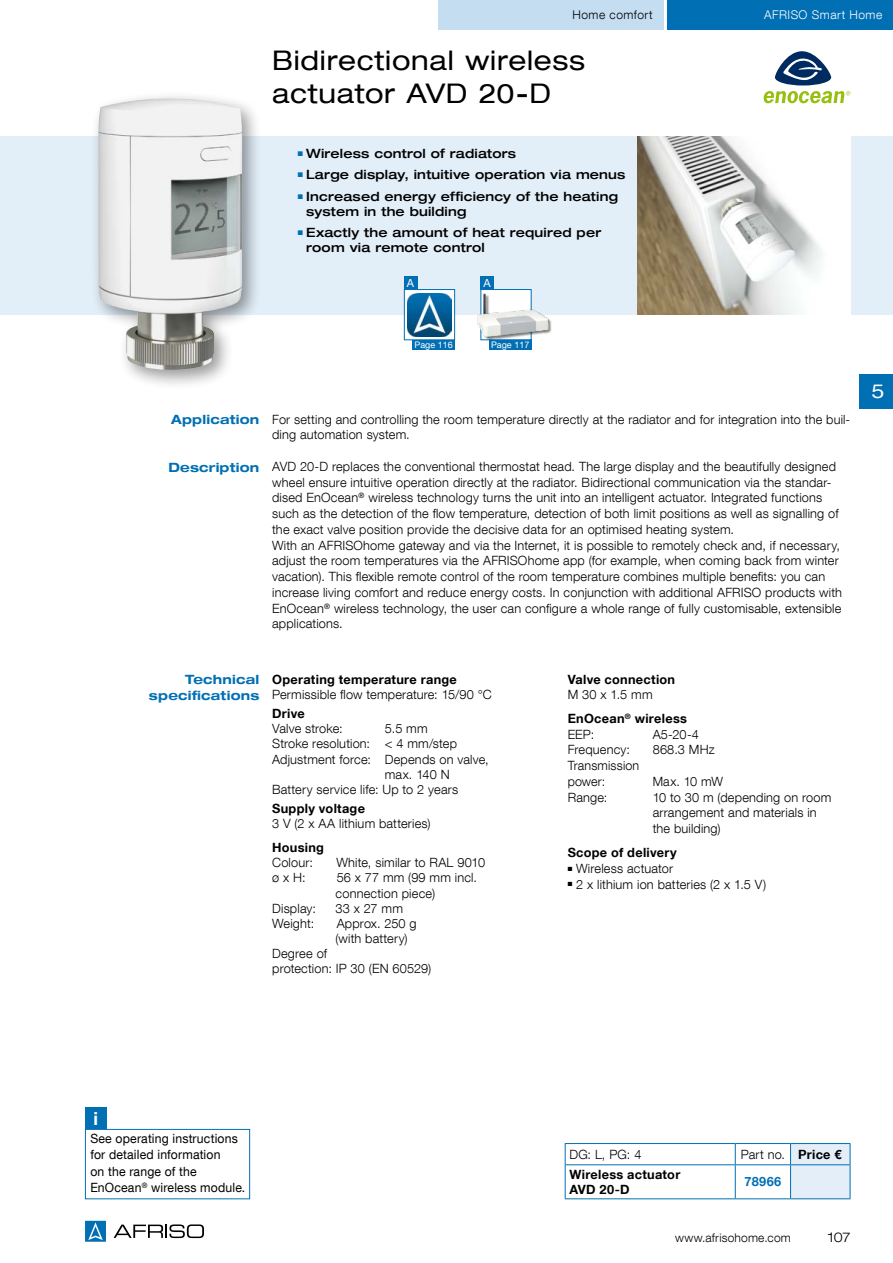
<style>
.page{position:relative;width:893px;height:1263px;background:#fff}
.page>*{position:absolute;margin:0;border:0;box-sizing:border-box;transform-origin:0 0}
.t1{font:expanded 27px/33px "Helvetica Neue LT Com";letter-spacing:.025em;color:#000}
.t2{font:expanded 19.5px "Helvetica Neue LT Com";color:#fff}
.t3{font:700 18px "Helvetica Neue LT Com";color:#fff}
.t4{font:300 expanded 13.5px "Helvetica Neue LT Com";color:#000}
.t5{font:300 12.75px/15.8px "Helvetica Neue LT Com";letter-spacing:.015em;color:#000}
.t6{font:500 expanded 12.75px/15px "Helvetica Neue LT Com";letter-spacing:.015em;color:#000}
.t7{font:700 12.75px/14.2px "Helvetica Neue LT Com";letter-spacing:.02em;color:#000}
.t8{font:12.75px/16.5px "Helvetica Neue LT Com";letter-spacing:.015em;color:#000;scale:.96 1}
.t9{font:700 expanded 12.75px/16.5px "Helvetica Neue LT Com";letter-spacing:.015em;color:#006fb4;text-align:right}
.t10{font:700 12.75px "Helvetica Neue LT Com";letter-spacing:.035em;color:#006fb4}
.t11{font:300 12px "Helvetica Neue LT Com";letter-spacing:.025em;color:#000}
.t12{font:300 12px "Helvetica Neue LT Com";letter-spacing:.04em;color:#fff}
.t13{font:11.1px "Helvetica Neue LT Com";color:#fff}
.t14{font:9px "Helvetica Neue LT Com";color:#fff}
.s1{font-weight:300}
.s2{font-weight:700}
</style>
<div class="page">
<div style="left:0;top:136px;width:893px;height:179px;background:#e2eef8"></div>
<div style="left:668px;top:0;width:225px;height:30px;background:#006fb4"></div>
<div style="left:438px;top:0;width:225px;height:30px;background:#c4ddf1"></div>
<svg style="left:114px;top:1224px;width:90px;height:14px"></svg>
<svg style="left:85px;top:1221px;width:21px;height:21px"></svg>
<hr style="left:565px;top:1143px;width:170px;height:1px;background:#006fb4">
<svg style="left:565px;top:1144px;width:1px;height:20px"></svg>
<hr style="left:735px;top:1143px;width:55px;height:1px;background:#006fb4">
<svg style="left:735px;top:1144px;width:1px;height:20px"></svg>
<svg style="left:790px;top:1143px;width:61px;height:56px;background:#d9e8f5"></svg>
<hr style="left:565px;top:1164px;width:170px;height:1px;background:#006fb4">
<hr style="left:565px;top:1165px;width:1px;height:33px;background:#006fb4">
<hr style="left:735px;top:1164px;width:55px;height:1px;background:#006fb4">
<hr style="left:735px;top:1165px;width:1px;height:33px;background:#006fb4">
<hr style="left:790px;top:1164px;width:60px;height:1px;background:#006fb4">
<hr style="left:790px;top:1165px;width:1px;height:33px;background:#006fb4">
<hr style="left:850px;top:1165px;width:1px;height:33px;background:#006fb4">
<hr style="left:565px;top:1198px;width:170px;height:1px;background:#006fb4">
<hr style="left:735px;top:1198px;width:55px;height:1px;background:#006fb4">
<hr style="left:790px;top:1198px;width:60px;height:1px;background:#006fb4">
<div style="left:85px;top:1129px;width:165px;height:70px;border:1px solid #006fb4"></div>
<div style="left:85px;top:1108px;width:21px;height:21px;background:#006fb4"></div>
<div style="left:90px;top:90px;width:172px;height:300px;background:#000;opacity:.4"></div>
<img style="left:98px;top:98px;width:144px;height:272px">
<div style="left:404px;top:276px;width:13px;height:14px;background:#006fb4"></div>
<div style="left:412px;top:340px;width:43px;height:10px;background:#006fb4"></div>
<div style="left:404px;top:289px;width:51px;height:51px;background:linear-gradient(to right,#fff,#fff)"></div>
<img style="left:408px;top:293px;width:43px;height:43px">
<div style="left:404px;top:289px;width:51px;height:51px;border:1px solid #006fb4"></div>
<svg style="left:764px;top:51px;width:86px;height:52px"></svg>
<img style="left:638px;top:136px;width:212px;height:179px">
<div style="left:480px;top:276px;width:14px;height:14px;background:#006fb4"></div>
<div style="left:489px;top:340px;width:42px;height:10px;background:#006fb4"></div>
<div style="left:479px;top:294px;width:73px;height:47px;background:#000;opacity:.5"></div>
<img style="left:477px;top:290px;width:74px;height:49px">
<div style="left:859px;top:374px;width:34px;height:34px;background:#006fb4"></div>
<p class="t11" style="left:572px;top:7px;width:82px">Home comfort</p>
<h1 class="t1" style="left:272px;top:43px;width:315px">Bidirectional wireless actuator AVD 20-D</h1>
<p class="t6" style="left:298px;top:145px;width:220px"><sup>■</sup> Wireless control of radiators</p>
<p class="t6" style="left:298px;top:167px;width:329px"><sup>■</sup> Large display, intuitive operation via menus</p>
<p class="t6" style="left:306px;top:188px;width:313px;text-indent:-9px"><sup>■</sup> Increased energy efficiency of the heating system in the building</p>
<p class="t6" style="left:306px;top:225px;width:297px;text-indent:-9px"><sup>■</sup> Exactly the amount of heat required per room via remote control</p>
<p class="t13" style="left:407px;top:276px;width:9px">A</p>
<p class="t13" style="left:483px;top:276px;width:9px">A</p>
<p class="t12" style="left:764px;top:7px;width:120px">AFRISO Smart Home</p>
<p class="t14" style="left:414px;top:339px;width:40px">Page 116</p>
<p class="t14" style="left:491px;top:339px;width:40px">Page 117</p>
<p class="t9" style="left:171px;top:410px;width:90px">Application</p>
<p class="t9" style="left:168px;top:458px;width:92px">Description</p>
<p class="t5" style="left:272px;top:411px;width:580px">For setting and controlling the room temperature directly at the radiator and for integration into the buil&shy;ding automation system.</p>
<p class="t5" style="left:272px;top:458px;width:571px">AVD 20-D replaces the conventional thermostat head. The large display and the beautifully designed wheel ensure intuitive operation directly at the radiator. Bidirectional communication via the standar&shy;dised EnOcean<sup>®</sup> wireless technology turns the unit into an intelligent actuator. Integrated functions such as the detection of the flow temperature, detection of both limit positions as well as signalling of the exact valve position provide the decisive data for an optimised heating system.<br>With an AFRISOhome gateway and via the Internet, it is possible to remotely check and, if necessary, adjust the room temperatures via the AFRISOhome app (for example, when coming back from winter vacation). This flexible remote control of the room temperature combines multiple benefits: you can increase living comfort and reduce energy costs. In conjunction with additional AFRISO products with EnOcean<sup>®</sup> wireless technology, the user can configure a whole range of fully customisable, extensible applications.</p>
<h2 class="t2" style="left:871px;top:379px;width:15px">5</h2>
<p class="t9" style="left:149px;top:670px;width:112px">Technical specifications</p>
<p class="t7" style="left:272px;top:671px;width:186px">Operating temperature range</p>
<p class="t5" style="left:272px;top:686px;width:221px">Permissible flow temperature: 15/90 °C</p>
<p class="t7" style="left:272px;top:706px;width:34px">Drive</p>
<p class="t5" style="left:272px;top:720px;width:72px">Valve stroke:</p>
<p class="t5" style="left:385px;top:720px;width:44px">5.5 mm</p>
<p class="t5" style="left:272px;top:736px;width:186px">Stroke resolution: &lt; 4 mm/step</p>
<p class="t5" style="left:272px;top:751px;width:218px">Adjustment force: Depends on valve,</p>
<p class="t5" style="left:385px;top:766px;width:66px">max. 140 N</p>
<p class="t5" style="left:272px;top:781px;width:188px">Battery service life: Up to 2 years</p>
<p class="t7" style="left:272px;top:801px;width:94px">Supply voltage</p>
<p class="t5" style="left:272px;top:816px;width:160px">3 V (2 x AA lithium batteries)</p>
<p class="t7" style="left:272px;top:840px;width:53px">Housing</p>
<p class="t5" style="left:272px;top:854px;width:42px">Colour:</p>
<p class="t5" style="left:336px;top:854px;width:150px">White, similar to RAL 9010</p>
<p class="t5" style="left:272px;top:870px;width:35px">ø x H:</p>
<p class="t5" style="left:336px;top:870px;width:143px;line-height:15.1px">56 x 77 mm (99 mm incl. connection piece)</p>
<p class="t5" style="left:272px;top:900px;width:45px">Display:</p>
<p class="t5" style="left:336px;top:900px;width:69px">33 x 27 mm</p>
<p class="t5" style="left:272px;top:915px;width:44px">Weight:</p>
<p class="t5" style="left:335px;top:915px;width:83px;line-height:15.1px">Approx. 250 g (with battery)</p>
<p class="t5" style="left:272px;top:946px;width:161px;line-height:15.1px">Degree of<br>protection: IP 30 (EN 60529)</p>
<h3 class="t3" style="left:93px;top:1107px;width:6px">i</h3>
<p class="t8" style="left:90px;top:1130px;width:163px">See operating instructions for detailed information<br>on the range of the<br>EnOcean<sup>®</sup> wireless module.</p>
<p class="t7" style="left:568px;top:671px;width:109px">Valve connection</p>
<p class="t7" style="left:568px;top:682px;width:121px;line-height:24.3px"><span class="s1">M 30 x 1.5 mm<br></span>EnOcean<sup>®</sup> wireless</p>
<p class="t5" style="left:568px;top:726px;width:28px">EEP:</p>
<p class="t5" style="left:653px;top:726px;width:48px">A5-20-4</p>
<p class="t5" style="left:568px;top:742px;width:64px">Frequency:</p>
<p class="t5" style="left:653px;top:742px;width:63px">868.3 MHz</p>
<p class="t5" style="left:568px;top:757px;width:73px">Transmission power:</p>
<p class="t5" style="left:653px;top:773px;width:72px">Max. 10 mW</p>
<p class="t5" style="left:568px;top:789px;width:41px">Range:</p>
<p class="t5" style="left:653px;top:789px;width:180px">10 to 30 m (depending on room arrangement and materials in the building)</p>
<p class="t7" style="left:568px;top:845px;width:110px">Scope of delivery</p>
<p class="t5" style="left:568px;top:860px;width:107px">■ Wireless actuator</p>
<p class="t5" style="left:568px;top:876px;width:200px">■ 2 x lithium ion batteries (2 x 1.5 V)</p>
<p class="t5" style="left:569px;top:1146px;width:73px">DG: L, PG: 4</p>
<p class="t5" style="left:741px;top:1146px;width:102px">Part no. <span class="s2">Price €</span></p>
<p class="t7" style="left:569px;top:1167px;width:112px">Wireless actuator<br>AVD 20-D</p>
<p class="t10" style="left:744px;top:1174px;width:38px">78966</p>
<p class="t11" style="left:675px;top:1230px;width:117px">www.afrisohome.com</p>
<p class="t4" style="left:828px;top:1228px;width:24px">107</p>
</div>
